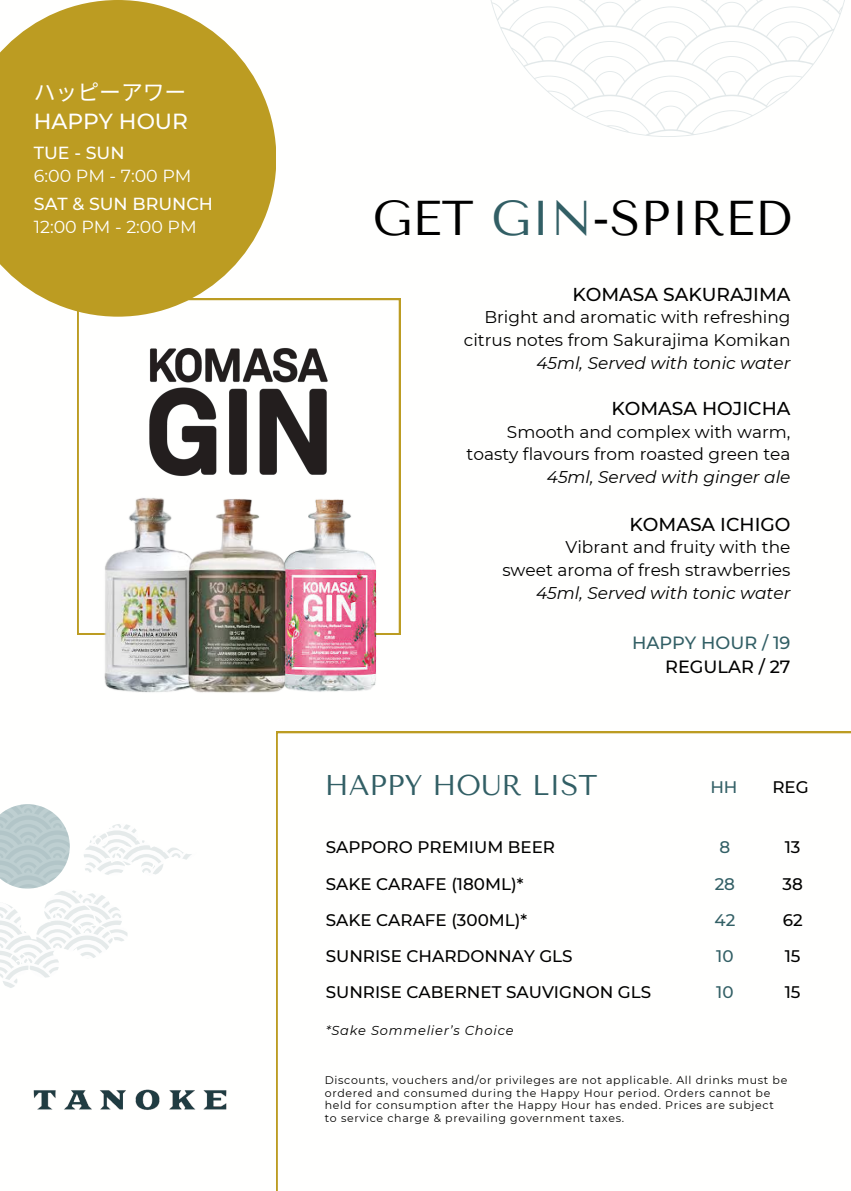
<style>
.page{position:relative;width:851px;height:1191px;background:#fff}
.page>*{position:absolute;margin:0;border:0;box-sizing:border-box;transform-origin:0 0}
.t1{font:48.6px "Tenor Sans";color:#000}
.t2{font:28.4px "Tenor Sans";color:#325f65}
.t3{font:500 21.8px/29.2px "Montserrat";color:#fff}
.t4{font:500 18.6px "Montserrat";color:#000}
.t5{font:500 17.6px/23.6px "Montserrat";color:#325f65;text-align:right}
.t6{font:17.4px/23px "Montserrat";color:#fff}
.t7{font:17px/22.6px "Montserrat";color:#000;text-align:right}
.t8{font:italic 17px "Montserrat";color:#000}
.t9{font:500 16.8px "Montserrat";color:#000}
.t10{font:500 16.8px "Montserrat";color:#325f65}
.t11{font:italic 13px "Montserrat";letter-spacing:.06em;color:#000}
.t12{font:11px/12.8px "Montserrat";letter-spacing:.06em;color:#000}
.s1{font-family:"Noto Sans CJ Ksc";font-weight:400}
.s2{font-weight:500}
.s3{color:#325f65}
.s4{color:#000}
</style>
<div class="page">
<img style="left:149px;top:299px;width:246px;height:177px">
<svg style="left:490px;top:0;width:355px;height:137px"></svg>
<img style="left:77px;top:497px;width:63px;height:195px">
<img style="left:335px;top:499px;width:66px;height:193px">
<img style="left:140px;top:498px;width:195px;height:195px">
<svg style="left:0;top:0;width:276px;height:317px;fill:#bc9c22"></svg>
<svg style="left:276px;top:732px;width:574px;height:459px"></svg>
<img style="left:33px;top:1089px;width:194px;height:21px">
<svg style="left:0;top:804px;width:192px;height:184px"></svg>
<p class="t3" style="left:34px;top:77px;width:156px"><span class="s1">ハッピーアワー<br></span>HAPPY HOUR</p>
<h1 class="t6" style="left:34px;top:141px;width:159px"><span class="s2">TUE - SUN<br></span>6:00 PM - 7:00 PM</h1>
<p class="t6" style="left:34px;top:192px;width:181px"><span class="s2">SAT &amp; SUN BRUNCH<br></span>12:00 PM - 2:00 PM</p>
<h5 class="t1" style="left:372px;top:191px;width:421px">GET <span class="s3">GIN</span>-SPIRED</h5>
<h3 class="t4" style="left:572px;top:283px;width:219px">KOMASA SAKURAJIMA</h3>
<h3 class="t7" style="left:464px;top:306px;width:328px">Bright and aromatic with refreshing citrus notes from Sakurajima Komikan</h3>
<h3 class="t8" style="left:536px;top:352px;width:256px">45ml, Served with tonic water</h3>
<h3 class="t4" style="left:611px;top:397px;width:181px">KOMASA HOJICHA</h3>
<h3 class="t7" style="left:466px;top:420px;width:325px">Smooth and complex with warm, toasty flavours from roasted green tea</h3>
<h3 class="t8" style="left:546px;top:466px;width:245px">45ml, Served with ginger ale</h3>
<h3 class="t4" style="left:629px;top:513px;width:162px">KOMASA ICHIGO</h3>
<h3 class="t7" style="left:502px;top:536px;width:290px">Vibrant and fruity with the<br>sweet aroma of fresh strawberries</h3>
<h3 class="t8" style="left:536px;top:582px;width:256px">45ml, Served with tonic water</h3>
<h5 class="t5" style="left:632px;top:631px;width:160px">HAPPY HOUR / 19<br><span class="s4">REGULAR / 27</span></h5>
<p class="t2" style="left:325px;top:769px;width:274px">HAPPY HOUR LIST</p>
<p class="t9" style="left:326px;top:837px;width:231px">SAPPORO PREMIUM BEER</p>
<p class="t9" style="left:326px;top:873px;width:199px">SAKE CARAFE (180ML)*</p>
<h4 class="t9" style="left:326px;top:910px;width:203px">SAKE CARAFE (300ML)*</h4>
<h2 class="t9" style="left:326px;top:946px;width:248px">SUNRISE CHARDONNAY GLS</h2>
<h4 class="t9" style="left:326px;top:982px;width:327px">SUNRISE CABERNET SAUVIGNON GLS</h4>
<h4 class="t11" style="left:326px;top:1023px;width:189px">*Sake Sommelier’s Choice</h4>
<h4 class="t10" style="left:710px;top:776px;width:29px">HH</h4>
<h4 class="t9" style="left:772px;top:776px;width:38px">REG</h4>
<h4 class="t10" style="left:719px;top:837px;width:12px">8</h4>
<h4 class="t10" style="left:714px;top:873px;width:22px">28</h4>
<h4 class="t10" style="left:714px;top:910px;width:22px">42</h4>
<h4 class="t10" style="left:716px;top:946px;width:19px">10</h4>
<h4 class="t10" style="left:716px;top:982px;width:19px">10</h4>
<p class="t9" style="left:784px;top:837px;width:17px">13</p>
<h4 class="t9" style="left:782px;top:873px;width:22px">38</h4>
<h4 class="t9" style="left:782px;top:910px;width:21px">62</h4>
<h4 class="t9" style="left:784px;top:946px;width:17px">15</h4>
<h4 class="t9" style="left:784px;top:982px;width:17px">15</h4>
<h4 class="t12" style="left:325px;top:1073px;width:464px">Discounts, vouchers and/or privileges are not applicable. All drinks must be ordered and consumed during the Happy Hour period. Orders cannot be held for consumption after the Happy Hour has ended. Prices are subject to service charge &amp; prevailing government taxes.</h4>
</div>
